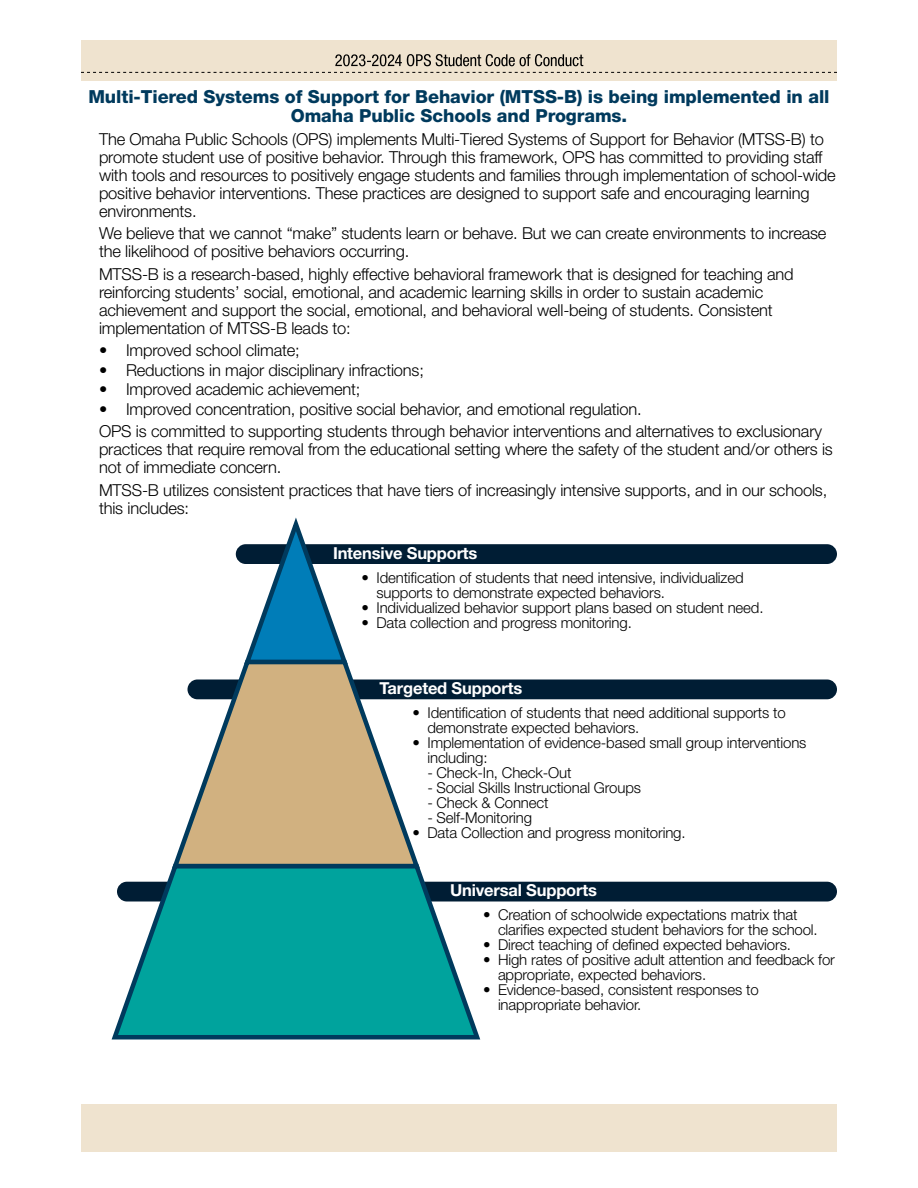
<style>
.page{position:relative;width:918px;height:1188px;background:#fff}
.page>*{position:absolute;margin:0;border:0;box-sizing:border-box;transform-origin:0 0}
.Head{font:800 18px/19.5px "Helvetica Neue LT Std";letter-spacing:-.005em;color:#003a5d;text-align:center}
.School_-_Basic_Body{font:300 16.5px/18px "Helvetica Neue LT Std";letter-spacing:-.01em;color:#000}
.School_-_Subhead_for{font:700 16.5px "Helvetica Neue LT Std";letter-spacing:-.01em;color:#fff}
.School_-_Basic_Body-2{font:300 15px/15px "Helvetica Neue LT Std";letter-spacing:-.01em;color:#000}
</style>
<div class="page">
<div style="left:81px;top:1104px;width:756px;height:48px;background:#efe3cf"></div>
<div style="left:81px;top:40px;width:756px;height:41px;background:#efe3cf"></div>
<svg style="left:335px;top:54px;width:248px;height:12px"></svg>
<svg style="left:81px;top:72px;width:756px;height:1px"></svg>
<div style="left:236px;top:544px;width:601px;height:20px;background:#001d34;border-radius:10px"></div>
<div style="left:188px;top:680px;width:649px;height:19px;background:#001d34;border-radius:10px"></div>
<div style="left:117px;top:882px;width:720px;height:20px;background:#001d34;border-radius:10px"></div>
<svg style="left:242px;top:518px;width:109px;height:138px"></svg>
<svg style="left:112px;top:871px;width:368px;height:169px"></svg>
<svg style="left:171px;top:656px;width:252px;height:215px"></svg>
<h1 class="Head" style="left:88px;top:87px;width:743px">Multi-Tiered Systems of Support for Behavior (MTSS-B) is being implemented in all<br>Omaha Public Schools and Programs.</h1>
<p class="School_-_Basic_Body" style="left:99px;top:130px;width:738px">The Omaha Public Schools (OPS) implements Multi-Tiered Systems of Support for Behavior (MTSS-B) to promote student use of positive behavior. Through this framework, OPS has committed to providing staff with tools and resources to positively engage students and families through implementation of school-wide positive behavior interventions. These practices are designed to support safe and encouraging learning environments.</p>
<p class="School_-_Basic_Body" style="left:99px;top:224px;width:729px">We believe that we cannot “make” students learn or behave. But we can create environments to increase the likelihood of positive behaviors occurring.</p>
<p class="School_-_Basic_Body" style="left:99px;top:265px;width:696px">MTSS-B is a research-based, highly effective behavioral framework that is designed for teaching and reinforcing students’ social, emotional, and academic learning skills in order to sustain academic achievement and support the social, emotional, and behavioral well-being of students. Consistent implementation of MTSS-B leads to:</p>
<p class="School_-_Basic_Body" style="left:99px;top:341px;width:202px">• Improved school climate;</p>
<p class="School_-_Basic_Body" style="left:99px;top:361px;width:327px">• Reductions in major disciplinary infractions;</p>
<p class="School_-_Basic_Body" style="left:99px;top:380px;width:263px">• Improved academic achievement;</p>
<p class="School_-_Basic_Body" style="left:99px;top:400px;width:544px">• Improved concentration, positive social behavior, and emotional regulation.</p>
<p class="School_-_Basic_Body" style="left:99px;top:422px;width:735px">OPS is committed to supporting students through behavior interventions and alternatives to exclusionary practices that require removal from the educational setting where the safety of the student and/or others is not of immediate concern.</p>
<p class="School_-_Basic_Body" style="left:99px;top:481px;width:730px">MTSS-B utilizes consistent practices that have tiers of increasingly intensive supports, and in our schools, this includes:</p>
<h2 class="School_-_Subhead_for" style="left:333px;top:543px;width:146px">Intensive Supports</h2>
<p class="School_-_Basic_Body-2" style="left:376px;top:570px;width:369px;text-indent:-15px">• Identification of students that need intensive, individualized supports to demonstrate expected behaviors.</p>
<p class="School_-_Basic_Body-2" style="left:362px;top:600px;width:404px">• Individualized behavior support plans based on student need.</p>
<p class="School_-_Basic_Body-2" style="left:362px;top:615px;width:272px">• Data collection and progress monitoring.</p>
<h2 class="School_-_Subhead_for" style="left:380px;top:678px;width:144px">Targeted Supports</h2>
<p class="School_-_Basic_Body-2" style="left:428px;top:705px;width:360px;text-indent:-15px">• Identification of students that need additional supports to demonstrate expected behaviors.</p>
<p class="School_-_Basic_Body-2" style="left:428px;top:735px;width:381px;text-indent:-15px">• Implementation of evidence-based small group interventions including:</p>
<p class="School_-_Basic_Body-2" style="left:428px;top:765px;width:146px">- Check-In, Check-Out</p>
<p class="School_-_Basic_Body-2" style="left:428px;top:780px;width:215px">- Social Skills Instructional Groups</p>
<p class="School_-_Basic_Body-2" style="left:428px;top:795px;width:123px">- Check &amp; Connect</p>
<p class="School_-_Basic_Body-2" style="left:428px;top:810px;width:106px">- Self-Monitoring</p>
<p class="School_-_Basic_Body-2" style="left:412px;top:825px;width:275px">• Data Collection and progress monitoring.</p>
<h2 class="School_-_Subhead_for" style="left:450px;top:880px;width:148px">Universal Supports</h2>
<p class="School_-_Basic_Body-2" style="left:498px;top:907px;width:321px;text-indent:-15px">• Creation of schoolwide expectations matrix that clarifies expected student behaviors for the school.</p>
<p class="School_-_Basic_Body-2" style="left:483px;top:937px;width:309px">• Direct teaching of defined expected behaviors.</p>
<p class="School_-_Basic_Body-2" style="left:498px;top:952px;width:338px;text-indent:-15px">• High rates of positive adult attention and feedback for appropriate, expected behaviors.</p>
<p class="School_-_Basic_Body-2" style="left:498px;top:982px;width:262px;text-indent:-15px">• Evidence-based, consistent responses to inappropriate behavior.</p>
</div>
